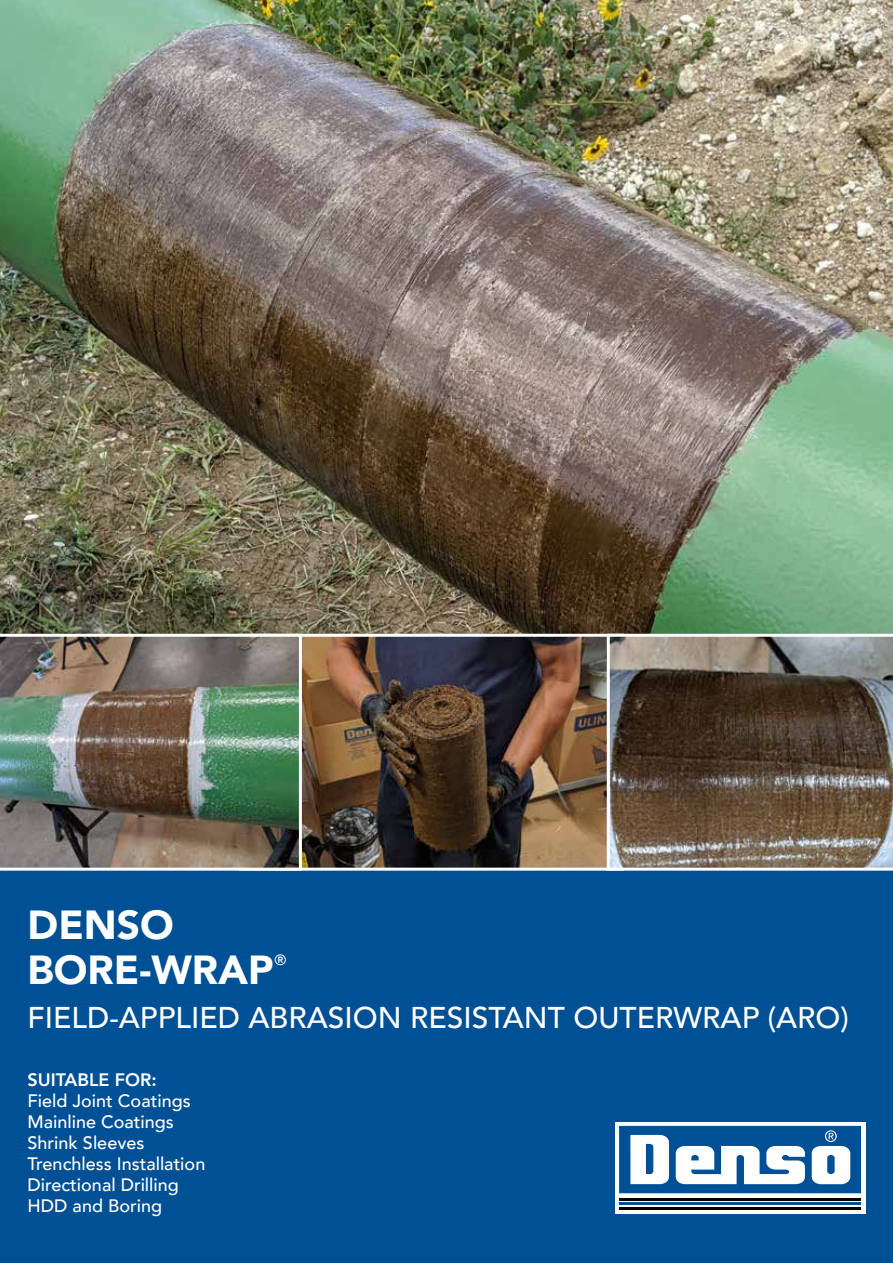
<style>
.page{position:relative;width:893px;height:1263px;background:#fff}
.page>*{position:absolute;margin:0;border:0;box-sizing:border-box;transform-origin:0 0}
.t1{font:900 40.5px/45px "Avenir";color:#fff}
.t2{font:500 30px "Avenir";color:#fff}
.t3{font:500 18px/21px "Avenir";color:#fff}
.t4{font:800 18px "Avenir";color:#fff}
.t5{font:500 14.85px "Avenir";color:#fff}
</style>
<div class="page">
<div style="left:0;top:871px;width:893px;height:392px;background:#005095"></div>
<img style="left:0;top:0;width:893px;height:634px">
<img style="left:302px;top:638px;width:305px;height:229px">
<div style="left:239px;top:634px;width:385px;height:237px;border:3px solid #fff"></div>
<img style="left:607px;top:634px;width:286px;height:237px">
<img style="left:0;top:634px;width:302px;height:237px">
<svg style="left:615px;top:1122px;width:250px;height:91px"></svg>
<hr style="left:619px;top:1198px;width:242px;height:2px;background:#000">
<hr style="left:619px;top:1202px;width:242px;height:3px;background:#005095">
<hr style="left:619px;top:1207px;width:242px;height:2px;background:#000">
<svg style="left:619px;top:1126px;width:242px;height:67px"></svg>
<h1 class="t1" style="left:28px;top:901px;width:247px">DENSO<br>BORE-WRAP</h1>
<p class="t5" style="left:274px;top:947px;width:13px">®</p>
<h2 class="t2" style="left:28px;top:992px;width:823px">FIELD-APPLIED ABRASION RESISTANT OUTERWRAP (ARO)</h2>
<p class="t4" style="left:28px;top:1066px;width:131px">SUITABLE FOR:</p>
<p class="t3" style="left:28px;top:1090px;width:179px">Field Joint Coatings<br>Mainline Coatings<br>Shrink Sleeves<br>Trenchless Installation<br>Directional Drilling<br>HDD and Boring</p>
</div>
